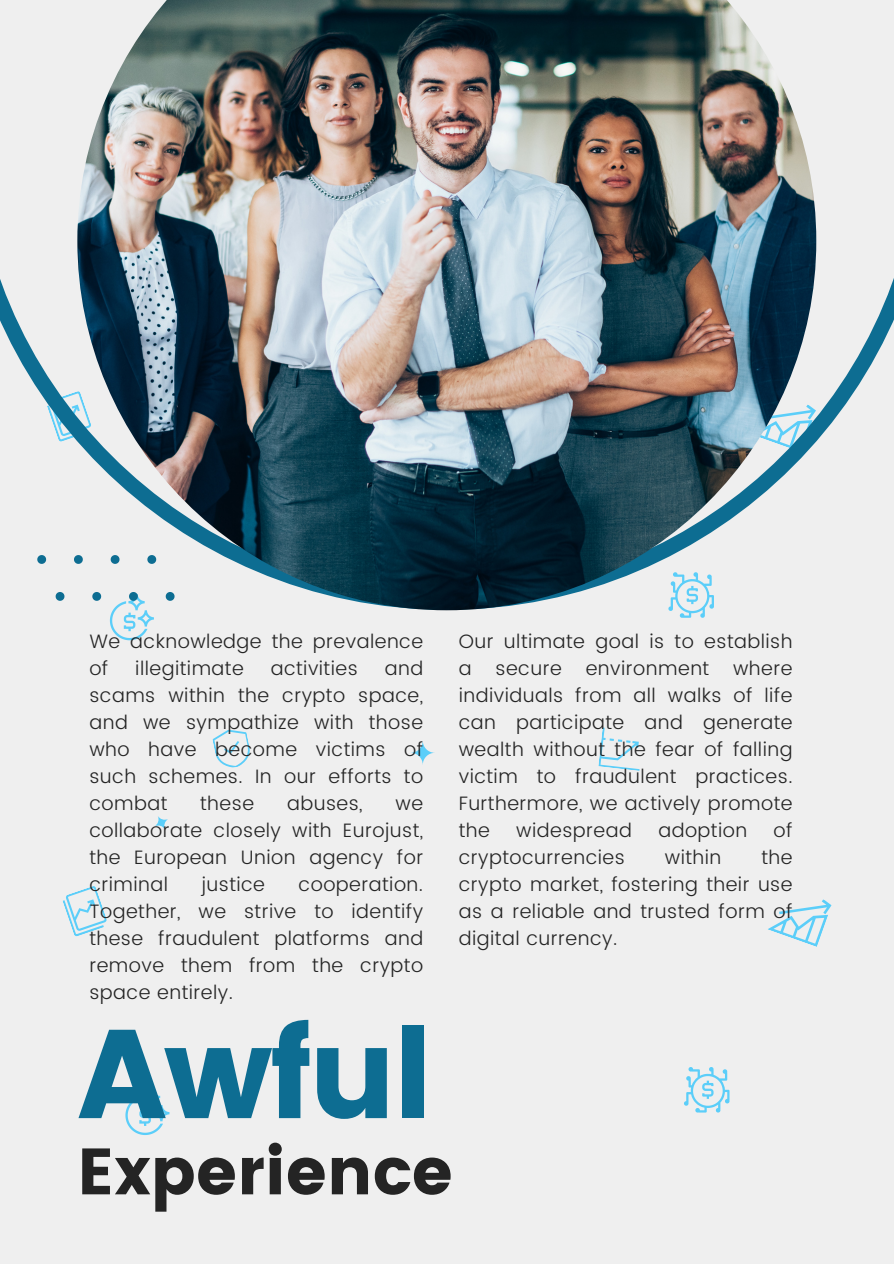
<style>
.page{position:relative;width:894px;height:1264px;background:#fff}
.page>*{position:absolute;margin:0;border:0;box-sizing:border-box;transform-origin:0 0}
.t1{font:125.4px "Poppins";letter-spacing:-.025em;color:#0d6d92}
.t2{font:65.1px "Poppins";color:#242424}
.t3{font:300 19.35px/27px "Poppins";letter-spacing:.025em;color:#242424;text-align:justify}
</style>
<div class="page">
<div style="left:0;top:0;width:893px;height:1263px;background:#efefef"></div>
<svg style="left:669px;top:610px;width:36px;height:8px"></svg>
<svg style="left:0;top:228px;width:893px;height:370px"></svg>
<img style="left:77px;top:0;width:739px;height:610px">
<svg style="left:768px;top:899px;width:64px;height:48px"></svg>
<svg style="left:212px;top:730px;width:38px;height:38px"></svg>
<svg style="left:125px;top:1088px;width:44px;height:47px"></svg>
<svg style="left:684px;top:1067px;width:45px;height:45px"></svg>
<svg style="left:598px;top:727px;width:42px;height:44px"></svg>
<svg style="left:63px;top:886px;width:44px;height:51px"></svg>
<svg style="left:411px;top:741px;width:23px;height:23px"></svg>
<svg style="left:155px;top:816px;width:13px;height:13px"></svg>
<svg style="left:37px;top:555px;width:9px;height:9px"></svg>
<svg style="left:74px;top:555px;width:9px;height:9px"></svg>
<svg style="left:111px;top:555px;width:8px;height:9px"></svg>
<svg style="left:147px;top:555px;width:9px;height:9px"></svg>
<svg style="left:56px;top:592px;width:8px;height:9px"></svg>
<svg style="left:92px;top:592px;width:9px;height:9px"></svg>
<svg style="left:110px;top:592px;width:43px;height:48px"></svg>
<svg style="left:166px;top:592px;width:8px;height:9px"></svg>
<p class="t3" style="left:89px;top:627px;width:335px">We acknowledge the prevalence of</p>
<p class="t3" style="left:135px;top:654px;width:110px">illegitimate</p>
<p class="t3" style="left:270px;top:654px;width:88px">activities</p>
<p class="t3" style="left:89px;top:654px;width:335px;text-indent:295px">and scams within the crypto space, and we sympathize with those who have become victims of such schemes. In our efforts to combat</p>
<p class="t3" style="left:200px;top:789px;width:55px">these</p>
<p class="t3" style="left:287px;top:789px;width:77px">abuses,</p>
<p class="t3" style="left:89px;top:789px;width:335px;text-indent:306px">we collaborate closely with Eurojust, the European Union agency for criminal</p>
<p class="t3" style="left:89px;top:870px;width:335px;text-indent:209px">cooperation.<br>Together, we strive to identify these fraudulent platforms and remove them from the crypto space entirely.</p>
<p class="t3" style="left:202px;top:870px;width:65px">justice</p>
<p class="t1" style="left:77px;top:1001px;width:357px">Awful</p>
<p class="t2" style="left:77px;top:1133px;width:377px">Experience</p>
<p class="t3" style="left:458px;top:627px;width:335px">Our ultimate goal is to establish a secure environment where individuals from all walks of life can participate and generate wealth without the fear of falling victim to fraudulent practices.<br>Furthermore, we actively promote the</p>
<p class="t3" style="left:516px;top:816px;width:117px">widespread</p>
<p class="t3" style="left:658px;top:816px;width:90px">adoption</p>
<p class="t3" style="left:773px;top:816px;width:20px">of</p>
<p class="t3" style="left:458px;top:843px;width:168px">cryptocurrencies</p>
<p class="t3" style="left:664px;top:843px;width:58px">within</p>
<p class="t3" style="left:458px;top:843px;width:335px;text-indent:302px">the crypto market, fostering their use as a reliable and trusted form of digital currency.</p>
</div>
